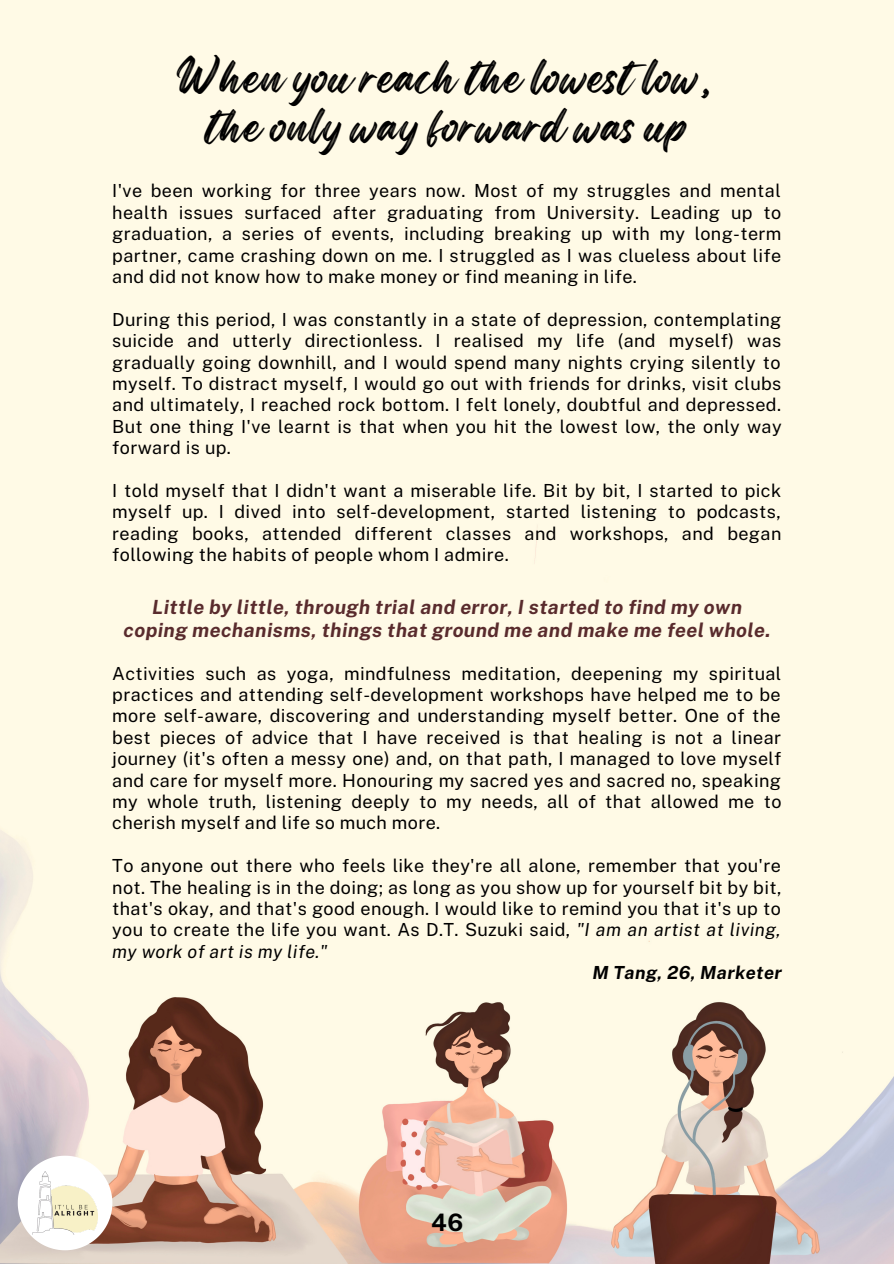
<style>
.page{position:relative;width:894px;height:1264px;background:#fff}
.page>*{position:absolute;margin:0;border:0;box-sizing:border-box;transform-origin:0 0}
.t1{font:42.15px/49.1px "Regular Brush";letter-spacing:.02em;color:#000;text-align:center}
.t2{font:700 24px "Public Sans";color:#000}
.t3{font:italic 700 19.5px/22.5px "Public Sans";letter-spacing:.02em;color:#592b2d;text-align:center}
.t4{font:18px/21.5px "Public Sans";letter-spacing:.02em;color:#000;text-align:justify}
.t5{font:italic 700 18px "Public Sans";letter-spacing:.02em;color:#000}
.s1{font-style:italic}
</style>
<div class="page">
<img style="left:0;top:0;width:893px;height:1263px">
<svg style="left:18px;top:1155px;width:94px;height:95px"></svg>
<img style="left:32px;top:1171px;width:66px;height:63px">
<h1 class="t1" style="left:175px;top:51px;width:536px">When you reach the lowest low, the only way forward was up</h1>
<p class="t4" style="left:112px;top:180px;width:670px">I've been working for three years now. Most of my struggles and mental health issues surfaced after graduating from University. Leading up to graduation, a series of events, including breaking up with my long-term partner, came crashing down on me. I struggled as I was clueless about life and did not know how to make money or find meaning in life.</p>
<p class="t4" style="left:112px;top:308px;width:670px">During this period, I was constantly in a state of depression, contemplating suicide and utterly directionless. I realised my life (and myself) was gradually going downhill, and I would spend many nights crying silently to myself. To distract myself, I would go out with friends for drinks, visit clubs and ultimately, I reached rock bottom. I felt lonely, doubtful and depressed.<br>But one thing I've learnt is that when you hit the lowest low, the only way forward is up.</p>
<p class="t4" style="left:112px;top:479px;width:670px">I told myself that I didn't want a miserable life. Bit by bit, I started to pick myself up. I dived into self-development, started listening to podcasts, reading books, attended different classes and workshops, and began following the habits of people whom I admire.</p>
<p class="t3" style="left:124px;top:595px;width:648px">Little by little, through trial and error, I started to find my own coping mechanisms, things that ground me and make me feel whole.</p>
<p class="t4" style="left:112px;top:662px;width:670px">Activities such as yoga, mindfulness meditation, deepening my spiritual practices and attending self-development workshops have helped me to be more self-aware, discovering and understanding myself better. One of the best pieces of advice that I have received is that healing is not a linear journey (it's often a messy one) and, on that path, I managed to love myself and care for myself more. Honouring my sacred yes and sacred no, speaking my whole truth, listening deeply to my needs, all of that allowed me to cherish myself and life so much more.</p>
<p class="t4" style="left:112px;top:855px;width:670px">To anyone out there who feels like they're all alone, remember that you're not. The healing is in the doing; as long as you show up for yourself bit by bit, that's okay, and that's good enough. I would like to remind you that it's up to you to create the life you want. As D.T. Suzuki said, <span class="s1">"I am an artist at living, my work of art is my life."</span></p>
<p class="t5" style="left:592px;top:962px;width:191px">M Tang, 26, Marketer</p>
<h2 class="t2" style="left:431px;top:1208px;width:34px">46</h2>
</div>
